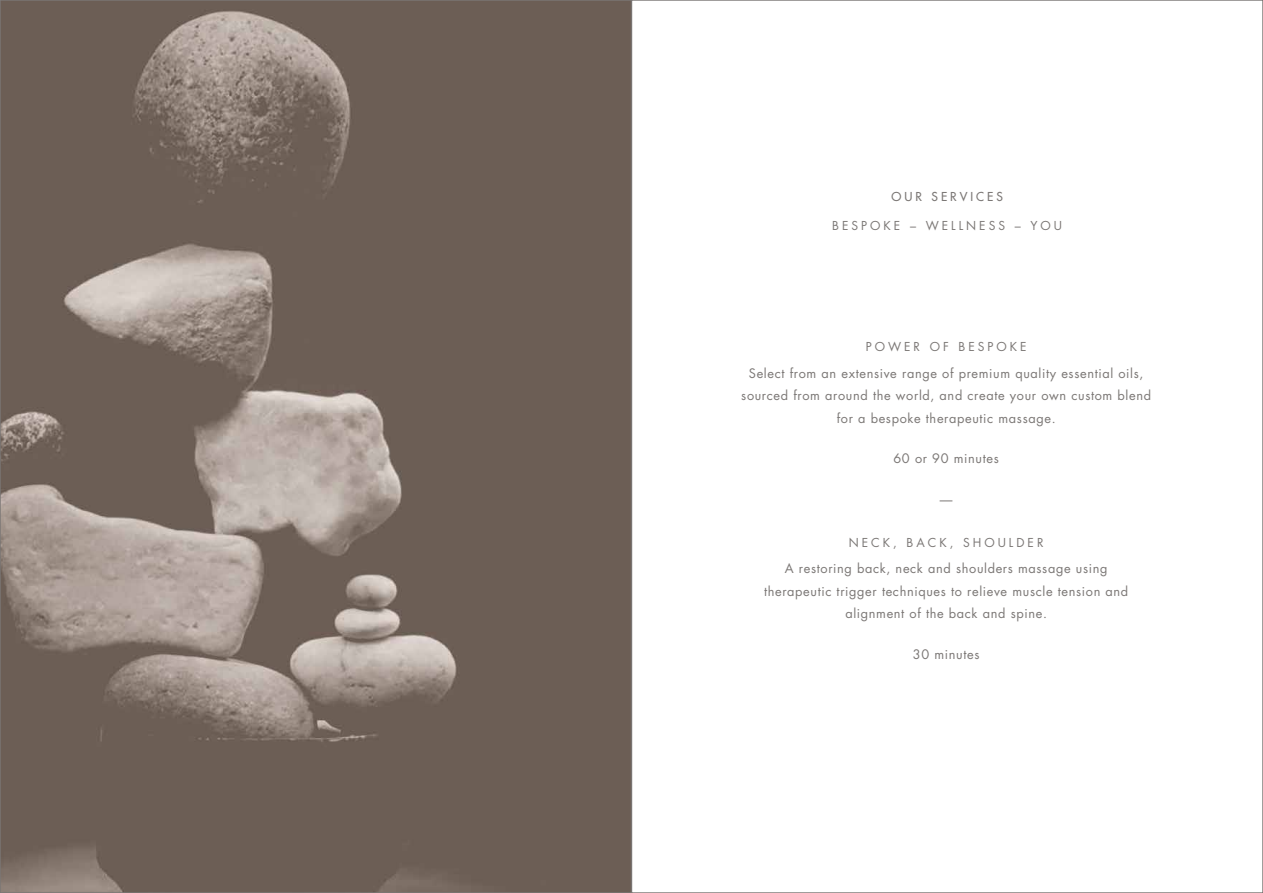
<style>
.page{position:relative;width:1263px;height:893px;background:#fff}
.page>*{position:absolute;margin:0;border:0;box-sizing:border-box;transform-origin:0 0}
.t1{font:12.75px/22.5px "Futura";letter-spacing:.05em;color:#7b7775;text-align:center}
.t2{font:12px "Futura";letter-spacing:.25em;color:#7b7775}
.t3{font:12px "Futura";letter-spacing:.25em;color:#7b7775}
</style>
<div class="page">
<img style="left:2px;top:2px;width:627px;height:889px">
<p class="t3" style="left:892px;top:189px;width:113px">OUR SERVICES</p>
<p class="t2" style="left:832px;top:218px;width:231px">BESPOKE – WELLNESS – YOU</p>
<p class="t2" style="left:866px;top:338px;width:162px">POWER OF BESPOKE</p>
<p class="t1" style="left:741px;top:361px;width:411px">Select from an extensive range of premium quality essential oils, sourced from around the world, and create your own custom blend for a bespoke therapeutic massage.</p>
<p class="t1" style="left:893px;top:447px;width:107px">60 or 90 minutes</p>
<p class="t1" style="left:940px;top:487px;width:14px">—</p>
<p class="t2" style="left:849px;top:534px;width:196px">NECK, BACK, SHOULDER</p>
<p class="t1" style="left:764px;top:557px;width:366px">A restoring back, neck and shoulders massage using therapeutic trigger techniques to relieve muscle tension and alignment of the back and spine.</p>
<p class="t1" style="left:913px;top:643px;width:68px">30 minutes</p>
</div>
